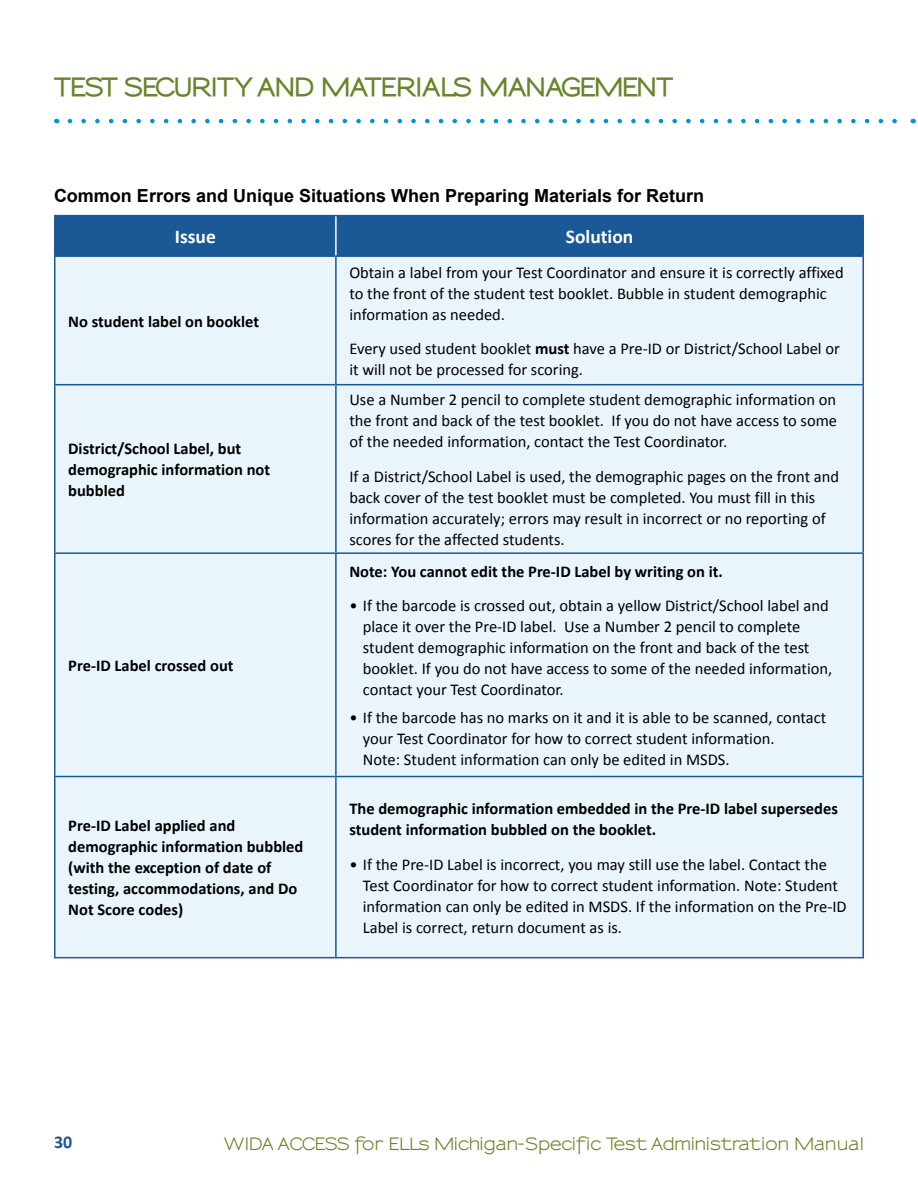
<style>
.page{position:relative;width:918px;height:1188px;background:#fff}
.page>*{position:absolute;margin:0;border:0;box-sizing:border-box;transform-origin:0 0}
.t1{font:800 24px "Sansumi";letter-spacing:-.065em;color:#678529}
.Table_Header{font:700 19.5px "Calibri";color:#fff}
.Subhead{font:700 18px "Arial";color:#000}
.t2{font:700 18px "Calibri";color:#1b5896}
.body_copy{font:16.5px/21px "Calibri";color:#000}
.body_copy-2{font:700 16.5px/21px "Calibri";color:#000}
.t3{font:700 16.5px "Sansumi";color:#678529}
.s1{font-weight:700}
</style>
<div class="page">
<svg style="left:70px;top:119px;width:827px;height:4px"></svg>
<div style="left:56px;top:216px;width:806px;height:39px;background:#1b5896"></div>
<div style="left:56px;top:257px;width:806px;height:700px;background:#eaf5fb"></div>
<hr style="left:54px;top:257px;width:2px;height:127px;background:#1b5896">
<hr style="left:335px;top:257px;width:2px;height:127px;background:#1b5896">
<hr style="left:862px;top:257px;width:2px;height:127px;background:#1b5896">
<hr style="left:54px;top:384px;width:282px;height:1px;background:#1b5896">
<hr style="left:54px;top:385px;width:2px;height:167px;background:#1b5896">
<hr style="left:336px;top:384px;width:528px;height:1px;background:#1b5896">
<hr style="left:335px;top:385px;width:2px;height:167px;background:#1b5896">
<hr style="left:862px;top:385px;width:2px;height:167px;background:#1b5896">
<hr style="left:54px;top:552px;width:282px;height:2px;background:#1b5896">
<hr style="left:54px;top:554px;width:2px;height:222px;background:#1b5896">
<hr style="left:336px;top:552px;width:528px;height:2px;background:#1b5896">
<hr style="left:335px;top:554px;width:2px;height:222px;background:#1b5896">
<hr style="left:862px;top:554px;width:2px;height:222px;background:#1b5896">
<hr style="left:54px;top:776px;width:282px;height:1px;background:#1b5896">
<hr style="left:54px;top:777px;width:2px;height:180px;background:#1b5896">
<hr style="left:336px;top:776px;width:528px;height:1px;background:#1b5896">
<hr style="left:335px;top:777px;width:2px;height:180px;background:#1b5896">
<hr style="left:862px;top:777px;width:2px;height:180px;background:#1b5896">
<hr style="left:54px;top:957px;width:282px;height:1px;background:#1b5896">
<hr style="left:336px;top:957px;width:528px;height:1px;background:#1b5896">
<hr style="left:54px;top:215px;width:282px;height:1px;background:#1b5896">
<hr style="left:54px;top:216px;width:2px;height:39px;background:#1b5896">
<hr style="left:336px;top:215px;width:528px;height:1px;background:#1b5896">
<hr style="left:862px;top:216px;width:2px;height:39px;background:#1b5896">
<hr style="left:54px;top:255px;width:282px;height:2px;background:#1b5896">
<hr style="left:336px;top:255px;width:528px;height:2px;background:#1b5896">
<hr style="left:335px;top:216px;width:2px;height:39px;background:#fff">
<h1 class="t1" style="left:54px;top:73px;width:620px">TEST SECURITY AND MATERIALS MANAGEMENT</h1>
<h2 class="Subhead" style="left:54px;top:184px;width:652px">Common Errors and Unique Situations When Preparing Materials for Return</h2>
<h2 class="Table_Header" style="left:175px;top:224px;width:43px">Issue</h2>
<h2 class="Table_Header" style="left:566px;top:224px;width:69px">Solution</h2>
<p class="body_copy-2" style="left:68px;top:311px;width:192px">No student label on booklet</p>
<p class="body_copy-2" style="left:68px;top:438px;width:203px">District/School Label, but demographic information not bubbled</p>
<p class="body_copy-2" style="left:68px;top:655px;width:167px">Pre-ID Label crossed out</p>
<p class="body_copy-2" style="left:68px;top:815px;width:237px">Pre-ID Label applied and demographic information bubbled (with the exception of date of testing, accommodations, and Do<br>Not Score codes)</p>
<p class="body_copy" style="left:349px;top:262px;width:496px">Obtain a label from your Test Coordinator and ensure it is correctly affixed to the front of the student test booklet. Bubble in student demographic information as needed.</p>
<p class="body_copy" style="left:349px;top:338px;width:492px">Every used student booklet <span class="s1">must</span> have a Pre-ID or District/School Label or it will not be processed for scoring.</p>
<p class="body_copy" style="left:349px;top:389px;width:489px;text-align:justify">Use a Number 2 pencil to complete student demographic information on the front and back of the test booklet. If you do not have access to some of the needed information, contact the Test Coordinator.</p>
<p class="body_copy" style="left:349px;top:466px;width:491px">If a District/School Label is used, the demographic pages on the front and back cover of the test booklet must be completed. You must fill in this information accurately; errors may result in incorrect or no reporting of scores for the affected students.</p>
<p class="body_copy-2" style="left:349px;top:561px;width:375px">Note: You cannot edit the Pre-ID Label by writing on it.</p>
<p class="body_copy" style="left:363px;top:595px;width:471px;text-indent:-14px">• If the barcode is crossed out, obtain a yellow District/School label and place it over the Pre-ID label. Use a Number 2 pencil to complete student demographic information on the front and back of the test booklet. If you do not have access to some of the needed information, contact your Test Coordinator.</p>
<p class="body_copy" style="left:363px;top:707px;width:465px;text-indent:-14px">• If the barcode has no marks on it and it is able to be scanned, contact your Test Coordinator for how to correct student information.<br>Note: Student information can only be edited in MSDS.</p>
<p class="body_copy-2" style="left:349px;top:798px;width:490px">The demographic information embedded in the Pre-ID label supersedes student information bubbled on the booklet.</p>
<p class="body_copy" style="left:363px;top:854px;width:485px;text-indent:-14px">• If the Pre-ID Label is incorrect, you may still use the label. Contact the Test Coordinator for how to correct student information. Note: Student information can only be edited in MSDS. If the information on the Pre-ID Label is correct, return document as is.</p>
<p class="t2" style="left:54px;top:1131px;width:20px">30</p>
<p class="t3" style="left:224px;top:1135px;width:641px">WIDA ACCESS for ELLs Michigan-Specific Test Administration Manual</p>
</div>
